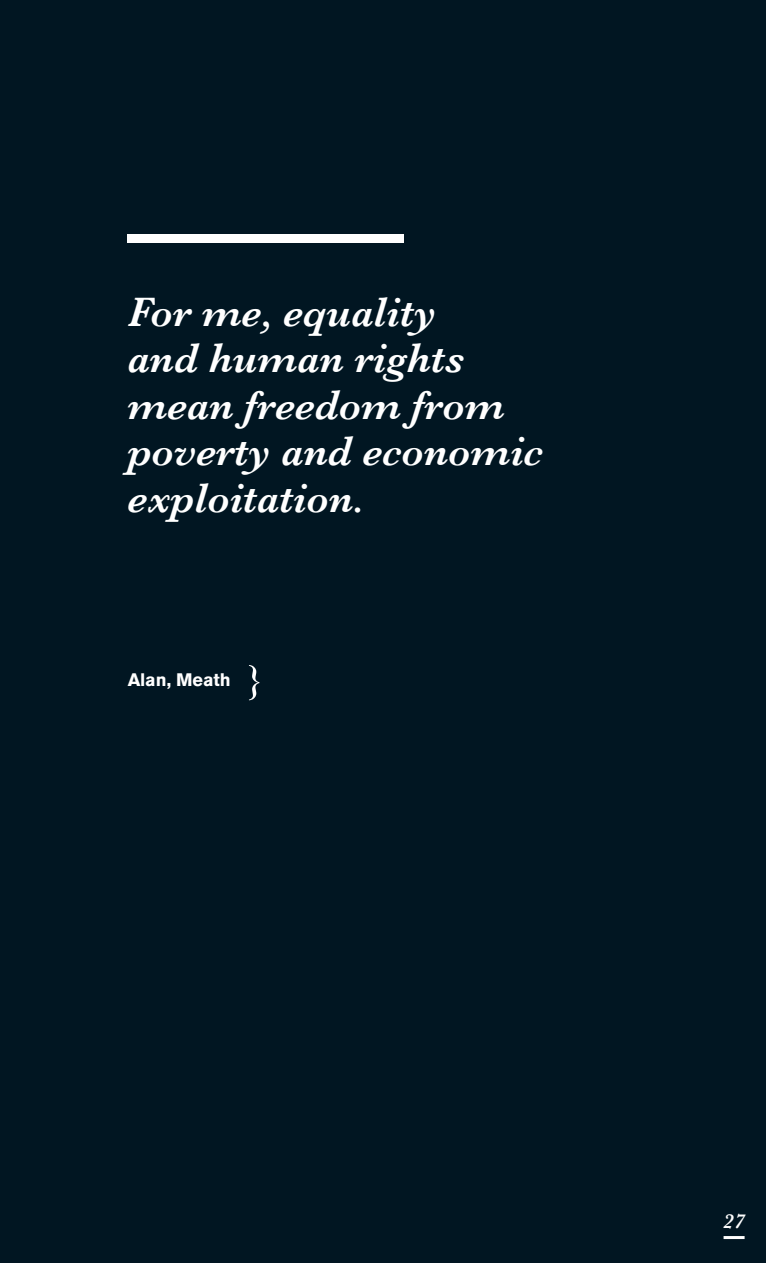
<style>
.page{position:relative;width:766px;height:1263px;background:#fff}
.page>*{position:absolute;margin:0;border:0;box-sizing:border-box;transform-origin:0 0}
.t1{font:italic 600 42px/46.5px "Baskerville";color:#fff}
.t2{font:italic 600 21px "Baskerville";color:#fff}
.t3{font:700 18px "Akzidenz Grotesk BE";color:#fff}
</style>
<div class="page">
<div style="left:0;top:0;width:765px;height:1263px;background:#011622"></div>
<hr style="left:723px;top:1236px;width:21px;height:3px;background:#fff">
<div style="left:128px;top:234px;width:276px;height:8px;background:#fff"></div>
<svg style="left:249px;top:665px;width:10px;height:35px"></svg>
<p class="t1" style="left:128px;top:289px;width:417px">For me, equality<br>and human rights mean freedom from poverty and economic exploitation.</p>
<p class="t3" style="left:128px;top:669px;width:105px">Alan, Meath</p>
<p class="t2" style="left:723px;top:1208px;width:22px">27</p>
</div>
